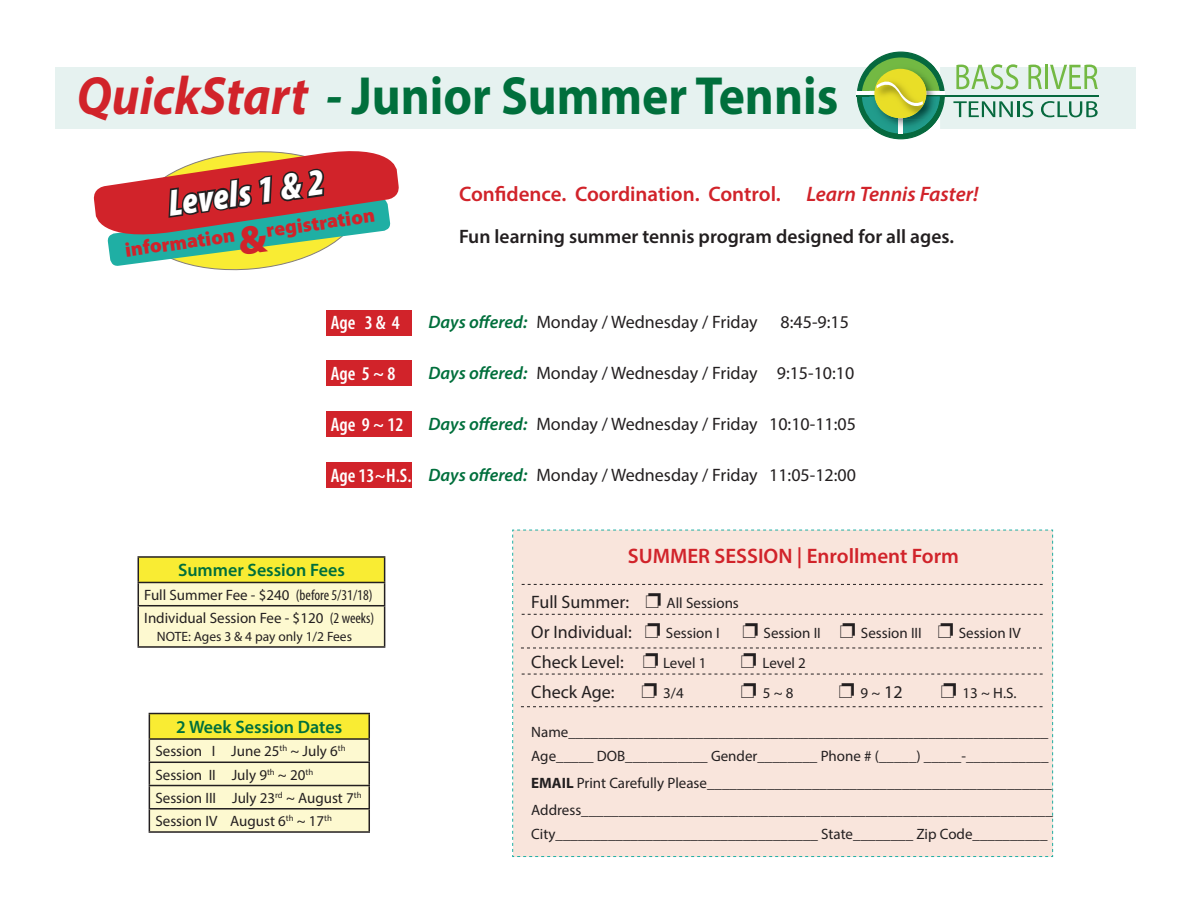
<style>
.page{position:relative;width:1188px;height:918px;background:#fff}
.page>*{position:absolute;margin:0;border:0;box-sizing:border-box;transform-origin:0 0}
.t1{font:700 54px "Myriad Pro";color:#006f3c;scale:.92 1}
.t2{font:italic 900 condensed 37.5px "Myriad Pro";color:#fff}
.t3{font:600 21px "Myriad Pro";color:#d1232a}
.t4{font:900 20.1px "Myriad Pro";color:#d1232a}
.t5{font:600 19.5px "Myriad Pro";color:#231f20}
.t6{font:600 condensed 19.5px "Myriad Pro";color:#fff}
.t7{font:18px "Myriad Pro";color:#231f20}
.t8{font:600 18px "Myriad Pro";color:#006f3c}
.t9{font:15px/24px "Myriad Pro";color:#231f20}
.t10{font:13.5px "Myriad Pro";color:#231f20}
.s1{font-style:italic;color:#d1232a}
.s2{font-style:italic}
.s3{font-weight:600;font-style:italic;color:#006f3c}
.s4{font-stretch:condensed}
.s5{font-size:18px}
.s6{font-weight:700}
</style>
<div class="page">
<div style="left:55px;top:68px;width:1080px;height:61px;background:#e6f2f0"></div>
<hr style="left:857px;top:95px;width:242px;height:1px;background:#06693e">
<svg style="left:857px;top:52px;width:88px;height:87px"></svg>
<svg style="left:956px;top:64px;width:62px;height:25px"></svg>
<svg style="left:1028px;top:65px;width:14px;height:24px"></svg>
<hr style="left:1045px;top:65px;width:3px;height:24px;background:#73b943">
<svg style="left:1050px;top:65px;width:48px;height:24px"></svg>
<svg style="left:953px;top:101px;width:80px;height:16px"></svg>
<svg style="left:1041px;top:101px;width:57px;height:16px"></svg>
<div style="left:326px;top:310px;width:86px;height:26px;background:#d1232a"></div>
<div style="left:326px;top:361px;width:86px;height:25px;background:#d1232a"></div>
<div style="left:326px;top:411px;width:86px;height:26px;background:#d1232a"></div>
<div style="left:326px;top:463px;width:86px;height:25px;background:#d1232a"></div>
<hr style="left:138px;top:556px;width:247px;height:2px;background:#231f20">
<svg style="left:138px;top:558px;width:247px;height:88px;background:#f5efa0"></svg>
<hr style="left:138px;top:605px;width:247px;height:1px;background:#231f20">
<hr style="left:138px;top:606px;width:1px;height:40px;background:#231f20">
<hr style="left:384px;top:606px;width:1px;height:40px;background:#231f20">
<hr style="left:138px;top:646px;width:247px;height:2px;background:#231f20">
<hr style="left:149px;top:713px;width:221px;height:1px;background:#231f20">
<svg style="left:149px;top:714px;width:221px;height:117px;background:#eee8a4"></svg>
<hr style="left:149px;top:831px;width:221px;height:2px;background:#231f20">
<div style="left:512px;top:530px;width:541px;height:327px;background:#f9e5dc"></div>
<svg style="left:93px;top:151px;width:306px;height:120px"></svg>
<p class="t1" style="left:77px;top:60px;width:829px"><span class="s1">QuickStart</span> <span class="s2">-</span> Junior Summer Tennis</p>
<p class="t2" style="left:165px;top:184px;width:159px;rotate:-8deg">Levels 1 &amp; 2</p>
<p class="t4" style="left:265px;top:219px;width:111px;rotate:-8deg">registration</p>
<p class="t4" style="left:124px;top:239px;width:112px;rotate:-8deg">information</p>
<p class="t3" style="left:459px;top:181px;width:521px">Confidence. Coordination. Control. <span class="s2">Learn Tennis Faster!</span></p>
<p class="t5" style="left:459px;top:224px;width:496px">Fun learning summer tennis program designed for all ages.</p>
<p class="t6" style="left:331px;top:312px;width:70px">Age 3 &amp; 4</p>
<p class="t6" style="left:331px;top:363px;width:66px">Age 5 ~ 8</p>
<p class="t6" style="left:331px;top:414px;width:74px">Age 9 ~ 12</p>
<p class="t6" style="left:331px;top:465px;width:82px">Age 13~H.S.</p>
<p class="t7" style="left:428px;top:311px;width:331px"><span class="s3">Days offered:</span> Monday / Wednesday / Friday</p>
<p class="t7" style="left:781px;top:311px;width:70px">8:45-9:15</p>
<p class="t7" style="left:428px;top:362px;width:428px"><span class="s3">Days offered:</span> Monday / Wednesday / Friday 9:15-10:10</p>
<p class="t7" style="left:428px;top:413px;width:429px"><span class="s3">Days offered:</span> Monday / Wednesday / Friday 10:10-11:05</p>
<p class="t7" style="left:428px;top:464px;width:429px"><span class="s3">Days offered:</span> Monday / Wednesday / Friday 11:05-12:00</p>
<p class="t8" style="left:178px;top:559px;width:168px">Summer Session Fees</p>
<p class="t9" style="left:144px;top:582px;width:230px">Full Summer Fee - $240 <span class="s4">(before 5/31/18)</span></p>
<p class="t9" style="left:144px;top:606px;width:232px">Individual Session Fee - $120 <span class="s4">(2 weeks)</span></p>
<p class="t10" style="left:157px;top:628px;width:197px">NOTE: Ages 3 &amp; 4 pay only 1/2 Fees</p>
<p class="t8" style="left:176px;top:716px;width:168px">2 Week Session Dates</p>
<p class="t9" style="left:155px;top:739px;width:192px">Session I June 25<sup>th</sup> ~ July 6<sup>th</sup></p>
<p class="t9" style="left:155px;top:762px;width:159px">Session II July 9<sup>th</sup> ~ 20<sup>th</sup></p>
<p class="t9" style="left:155px;top:786px;width:208px">Session III July 23<sup>rd</sup> ~ August 7<sup>th</sup></p>
<p class="t9" style="left:155px;top:809px;width:178px">Session IV August 6<sup>th</sup> ~ 17<sup>th</sup></p>
<p class="t3" style="left:628px;top:542px;width:333px">SUMMER SESSION | Enrollment Form</p>
<p class="t7" style="left:531px;top:591px;width:99px">Full Summer:</p>
<p class="t9" style="left:667px;top:591px;width:74px">All Sessions</p>
<p class="t7" style="left:531px;top:621px;width:102px">Or Individual:</p>
<p class="t9" style="left:666px;top:621px;width:55px">Session I</p>
<p class="t9" style="left:764px;top:621px;width:59px">Session II</p>
<p class="t9" style="left:861px;top:621px;width:62px">Session III</p>
<p class="t9" style="left:959px;top:621px;width:64px">Session IV</p>
<p class="t7" style="left:531px;top:651px;width:94px">Check Level:</p>
<p class="t9" style="left:663px;top:651px;width:45px">Level 1</p>
<p class="t9" style="left:763px;top:651px;width:45px">Level 2</p>
<p class="t7" style="left:531px;top:681px;width:85px">Check Age:</p>
<p class="t9" style="left:663px;top:681px;width:22px">3/4</p>
<p class="t9" style="left:763px;top:681px;width:32px">5 ~ 8</p>
<p class="t9" style="left:861px;top:681px;width:44px">9 ~ <span class="s5">12</span></p>
<p class="t9" style="left:963px;top:681px;width:56px">13 ~ H.S.</p>
<p class="t9" style="left:531px;top:720px;width:519px">Name________________________________________________________________<br>Age_____ DOB___________ Gender________ Phone # (_____) _____-___________</p>
<p class="t9" style="left:531px;top:769px;width:523px;line-height:27px"><span class="s6">EMAIL</span> Print Carefully Please______________________________________________<br>Address_______________________________________________________________</p>
<p class="t9" style="left:531px;top:822px;width:518px">City___________________________________ State________ Zip Code__________</p>
</div>
